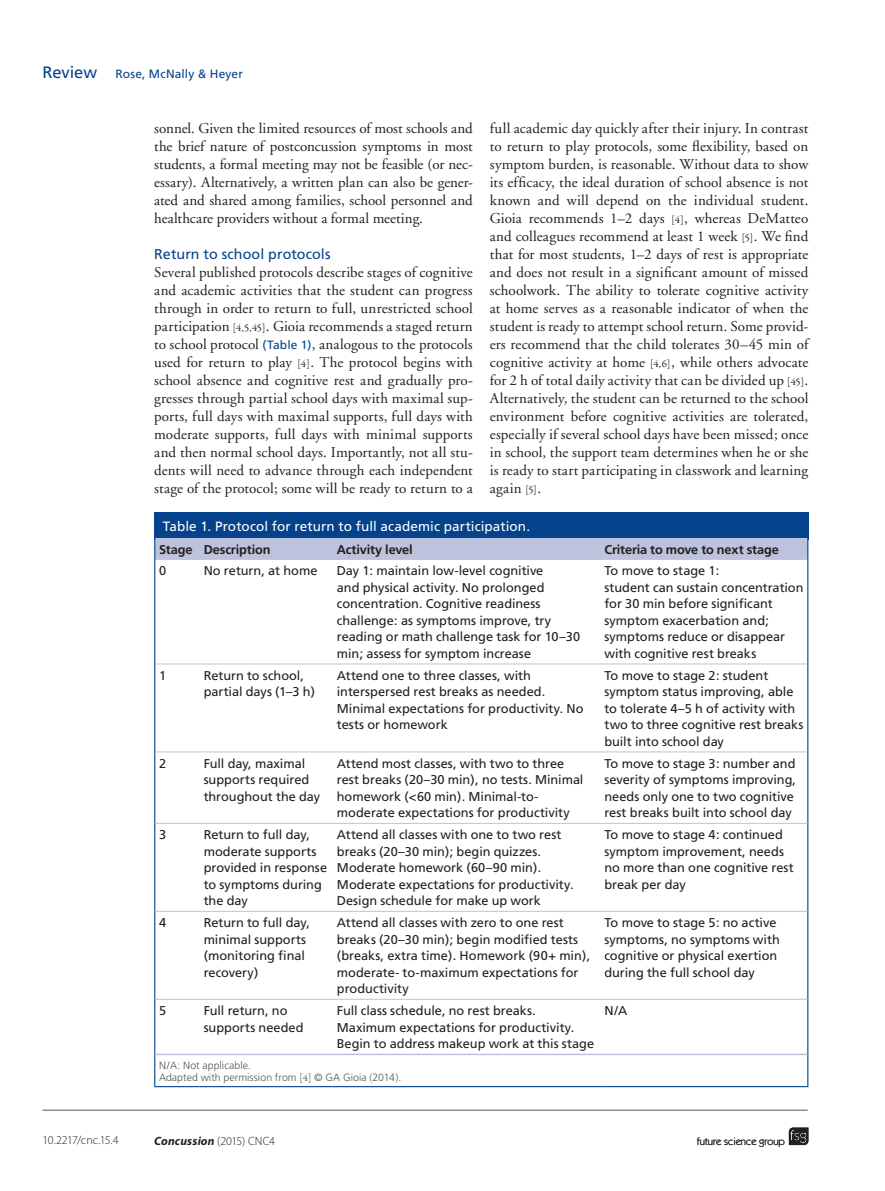
<style>
.page{position:relative;width:885px;height:1191px;background:#fff}
.page>*{position:absolute;margin:0;border:0;box-sizing:border-box;transform-origin:0 0}
.t1{font:15px/18px "Adobe Garamond";letter-spacing:.005em;color:#231f20;text-align:justify}
.t2{font:14.25px "Frutiger";letter-spacing:.005em;color:#05428c}
.t3{font:13.5px "Frutiger";letter-spacing:.005em;color:#fff}
.t4{font:12.75px/16.5px "Frutiger";color:#231f20}
.t5{font:700 12.75px "Frutiger";letter-spacing:-.01em;color:#231f20}
.t6{font:12px "Frutiger";letter-spacing:.015em;color:#05428c}
.t7{font:italic 700 12px "Myriad Pro";letter-spacing:.015em;color:#231f20}
.t8{font:300 12px "Myriad Pro";letter-spacing:-.045em;color:#231f20}
.t9{font:300 10.5px/12px "Frutiger";letter-spacing:.005em;color:#52555a}
.t10{font:10.5px "Itc Kabel";color:#231f20}
.s1{font-size:16.5px}
.s2{font-family:"Garamond Premr Pro";font-size:10.5px}
.s3{font-family:"Frutiger";font-size:12px;color:#05428c}
.s4{font-family:"Garamond Premr Pro";font-weight:400}
.s5{font-weight:300;font-style:normal}
</style>
<div class="page">
<svg style="left:788px;top:1127px;width:20px;height:18px"></svg>
<hr style="left:43px;top:1109px;width:764px;height:1px;background:#52555a">
<div style="left:154px;top:512px;width:654px;height:28px;background:#05428c"></div>
<hr style="left:154px;top:1054px;width:1px;height:32px;background:#05428c">
<hr style="left:807px;top:1054px;width:1px;height:32px;background:#05428c">
<hr style="left:154px;top:1086px;width:45px;height:1px;background:#05428c">
<hr style="left:199px;top:1086px;width:133px;height:1px;background:#05428c">
<hr style="left:332px;top:1086px;width:268px;height:1px;background:#05428c">
<hr style="left:600px;top:1086px;width:208px;height:1px;background:#05428c">
<div style="left:154px;top:538px;width:654px;height:22px;background:#bdc2dd"></div>
<hr style="left:154px;top:560px;width:1px;height:104px;background:#05428c">
<hr style="left:807px;top:560px;width:1px;height:104px;background:#05428c">
<hr style="left:154px;top:664px;width:1px;height:88px;background:#05428c">
<hr style="left:807px;top:664px;width:1px;height:88px;background:#05428c">
<hr style="left:154px;top:752px;width:1px;height:71px;background:#05428c">
<hr style="left:807px;top:752px;width:1px;height:71px;background:#05428c">
<hr style="left:154px;top:823px;width:1px;height:88px;background:#05428c">
<hr style="left:807px;top:823px;width:1px;height:88px;background:#05428c">
<hr style="left:154px;top:911px;width:1px;height:88px;background:#05428c">
<hr style="left:807px;top:911px;width:1px;height:88px;background:#05428c">
<hr style="left:154px;top:999px;width:1px;height:55px;background:#05428c">
<hr style="left:807px;top:999px;width:1px;height:55px;background:#05428c">
<hr style="left:155px;top:663px;width:44px;height:1px;background:#bdc2dd">
<hr style="left:199px;top:663px;width:133px;height:1px;background:#bdc2dd">
<hr style="left:332px;top:663px;width:268px;height:1px;background:#bdc2dd">
<hr style="left:600px;top:663px;width:207px;height:1px;background:#bdc2dd">
<hr style="left:155px;top:751px;width:44px;height:1px;background:#bdc2dd">
<hr style="left:199px;top:751px;width:133px;height:1px;background:#bdc2dd">
<hr style="left:332px;top:751px;width:268px;height:1px;background:#bdc2dd">
<hr style="left:600px;top:751px;width:207px;height:1px;background:#bdc2dd">
<hr style="left:155px;top:823px;width:44px;height:1px;background:#bdc2dd">
<hr style="left:199px;top:823px;width:133px;height:1px;background:#bdc2dd">
<hr style="left:332px;top:823px;width:268px;height:1px;background:#bdc2dd">
<hr style="left:600px;top:823px;width:207px;height:1px;background:#bdc2dd">
<hr style="left:155px;top:911px;width:44px;height:1px;background:#bdc2dd">
<hr style="left:199px;top:911px;width:133px;height:1px;background:#bdc2dd">
<hr style="left:332px;top:911px;width:268px;height:1px;background:#bdc2dd">
<hr style="left:600px;top:911px;width:207px;height:1px;background:#bdc2dd">
<hr style="left:155px;top:999px;width:44px;height:1px;background:#bdc2dd">
<hr style="left:199px;top:999px;width:133px;height:1px;background:#bdc2dd">
<hr style="left:332px;top:999px;width:268px;height:1px;background:#bdc2dd">
<hr style="left:600px;top:999px;width:207px;height:1px;background:#bdc2dd">
<hr style="left:155px;top:1053px;width:44px;height:2px;background:#bdc2dd">
<hr style="left:199px;top:1053px;width:133px;height:2px;background:#bdc2dd">
<hr style="left:332px;top:1053px;width:268px;height:2px;background:#bdc2dd">
<hr style="left:600px;top:1053px;width:207px;height:2px;background:#bdc2dd">
<p class="t6" style="left:43px;top:67px;width:202px"><span class="s1">Review</span> Rose, McNally &amp; Heyer</p>
<p class="t1" style="left:154px;top:119px;width:320px">sonnel. Given the limited resources of most schools and the brief nature of postconcussion symptoms in most students, a formal meeting may not be feasible (or nec&shy;essary). Alternatively, a written plan can also be gener&shy;ated and shared among families, school personnel and healthcare providers without a formal meeting.</p>
<p class="t2" style="left:154px;top:245px;width:178px">Return to school protocols</p>
<p class="t1" style="left:154px;top:263px;width:320px">Several published protocols describe stages of cognitive and academic activities that the student can progress through in order to return to full, unrestricted school participation <span class="s2">[4,5,45]</span>. Gioia recommends a staged return to school protocol <span class="s3">(Table 1)</span>, analogous to the protocols used for return to play <span class="s2">[4]</span>. The protocol begins with school absence and cognitive rest and gradually pro&shy;gresses through partial school days with maximal sup&shy;ports, full days with maximal supports, full days with moderate supports, full days with minimal supports and then normal school days. Importantly, not all stu&shy;dents will need to advance through each independent stage of the protocol; some will be ready to return to a</p>
<p class="t1" style="left:490px;top:119px;width:320px">full academic day quickly after their injury. In contrast to return to play protocols, some flexibility, based on symptom burden, is reasonable. Without data to show its efficacy, the ideal duration of school absence is not known and will depend on the individual student.<br>Gioia recommends 1–2 days <span class="s2">[4]</span>, whereas DeMatteo and colleagues recommend at least 1 week <span class="s2">[5]</span>. We find that for most students, 1–2 days of rest is appropriate and does not result in a significant amount of missed schoolwork. The ability to tolerate cognitive activity at home serves as a reasonable indicator of when the student is ready to attempt school return. Some provid&shy;ers recommend that the child tolerates 30–45 min of cognitive activity at home <span class="s2">[4,6]</span>, while others advocate for 2 h of total daily activity that can be divided up <span class="s2">[45]</span>.<br>Alternatively, the student can be returned to the school environment before cognitive activities are tolerated, especially if several school days have been missed; once in school, the support team determines when he or she is ready to start participating in classwork and learning again <span class="s2">[5]</span>.</p>
<p class="t3" style="left:163px;top:519px;width:369px">Table 1. Protocol for return to full academic participation.</p>
<p class="t5" style="left:159px;top:542px;width:113px">Stage Description</p>
<p class="t5" style="left:337px;top:542px;width:77px">Activity level</p>
<p class="t5" style="left:604px;top:542px;width:176px">Criteria to move to next stage</p>
<p class="t4" style="left:159px;top:562px;width:9px">0</p>
<p class="t4" style="left:204px;top:562px;width:115px">No return, at home</p>
<p class="t4" style="left:337px;top:562px;width:245px">Day 1: maintain low-level cognitive<br>and physical activity. No prolonged concentration. Cognitive readiness challenge: as symptoms improve, try reading or math challenge task for 10–30 min; assess for symptom increase</p>
<p class="t4" style="left:604px;top:562px;width:200px">To move to stage 1:<br>student can sustain concentration for 30 min before significant symptom exacerbation and; symptoms reduce or disappear with cognitive rest breaks</p>
<p class="t4" style="left:159px;top:667px;width:9px">1</p>
<p class="t4" style="left:204px;top:667px;width:113px">Return to school, partial days (1–3 h)</p>
<p class="t4" style="left:337px;top:667px;width:248px">Attend one to three classes, with interspersed rest breaks as needed.<br>Minimal expectations for productivity. No tests or homework</p>
<p class="t4" style="left:604px;top:667px;width:200px">To move to stage 2: student symptom status improving, able to tolerate 4–5 h of activity with two to three cognitive rest breaks built into school day</p>
<p class="t4" style="left:159px;top:755px;width:9px">2</p>
<p class="t4" style="left:204px;top:755px;width:118px">Full day, maximal supports required throughout the day</p>
<p class="t4" style="left:337px;top:755px;width:248px">Attend most classes, with two to three rest breaks (20–30 min), no tests. Minimal homework (&lt;60 min). Minimal-to&shy;moderate expectations for productivity</p>
<p class="t4" style="left:604px;top:755px;width:193px">To move to stage 3: number and severity of symptoms improving, needs only one to two cognitive rest breaks built into school day</p>
<p class="t4" style="left:159px;top:826px;width:9px">3</p>
<p class="t4" style="left:204px;top:826px;width:125px">Return to full day, moderate supports provided in response to symptoms during the day</p>
<p class="t4" style="left:337px;top:826px;width:238px">Attend all classes with one to two rest breaks (20–30 min); begin quizzes.<br>Moderate homework (60–90 min).<br>Moderate expectations for productivity.<br>Design schedule for make up work</p>
<p class="t4" style="left:604px;top:826px;width:191px">To move to stage 4: continued symptom improvement, needs no more than one cognitive rest break per day</p>
<p class="t4" style="left:159px;top:914px;width:9px">4</p>
<p class="t4" style="left:204px;top:914px;width:108px">Return to full day, minimal supports (monitoring final recovery)</p>
<p class="t4" style="left:337px;top:914px;width:255px">Attend all classes with zero to one rest breaks (20–30 min); begin modified tests (breaks, extra time). Homework (90+ min), moderate- to-maximum expectations for productivity</p>
<p class="t4" style="left:604px;top:914px;width:177px">To move to stage 5: no active symptoms, no symptoms with cognitive or physical exertion during the full school day</p>
<p class="t4" style="left:159px;top:1002px;width:9px">5</p>
<p class="t4" style="left:204px;top:1002px;width:101px">Full return, no supports needed</p>
<p class="t4" style="left:337px;top:1002px;width:259px">Full class schedule, no rest breaks.<br>Maximum expectations for productivity.<br>Begin to address makeup work at this stage</p>
<p class="t4" style="left:604px;top:1002px;width:24px">N/A</p>
<p class="t9" style="left:159px;top:1059px;width:244px">N/A: Not applicable.<br>Adapted with permission from <span class="s4">[4]</span> © GA Gioia (2014).</p>
<p class="t8" style="left:43px;top:1133px;width:77px">10.2217/cnc.15.4</p>
<p class="t7" style="left:154px;top:1132px;width:122px">Concussion <span class="s5">(2015) CNC4</span></p>
<p class="t10" style="left:696px;top:1135px;width:90px">future science group</p>
</div>
